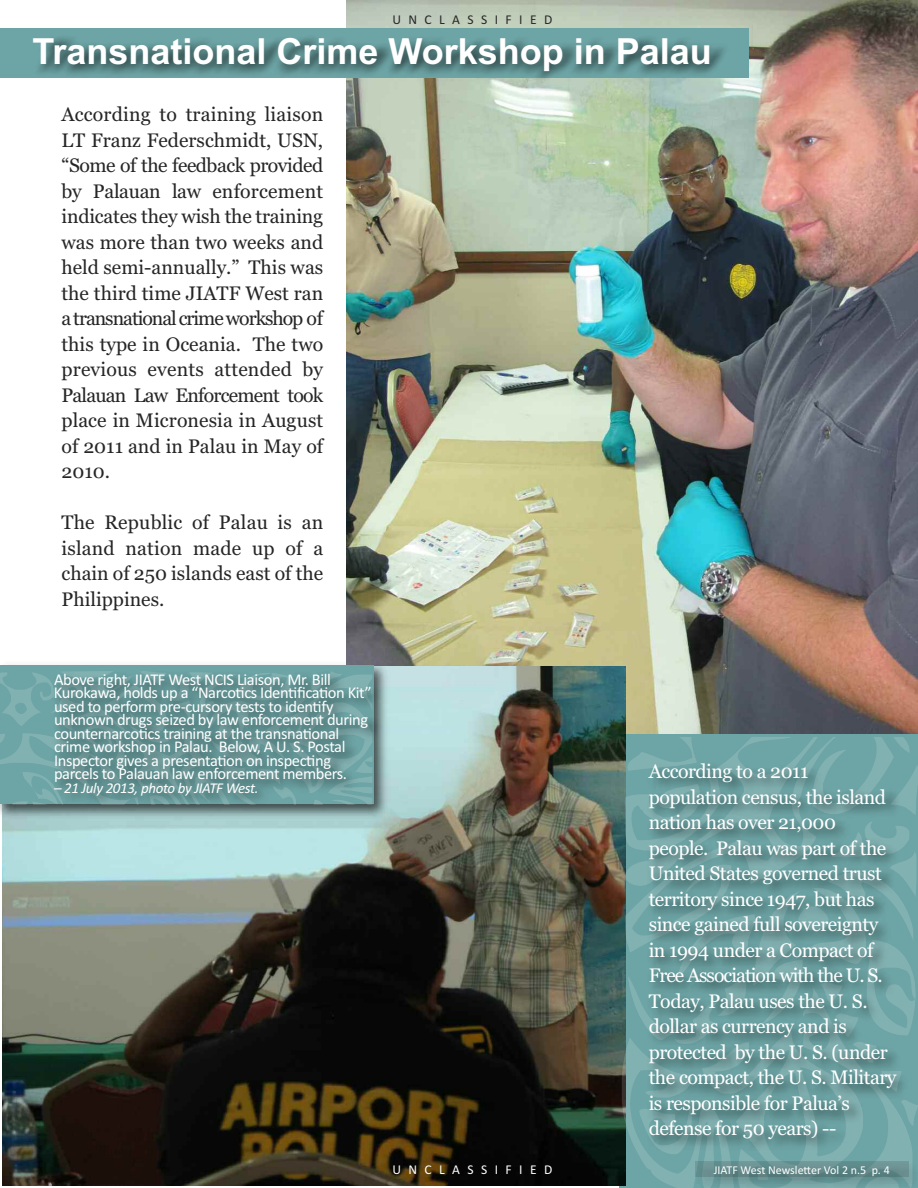
<style>
.page{position:relative;width:918px;height:1188px;background:#fff}
.page>*{position:absolute;margin:0;border:0;box-sizing:border-box;transform-origin:0 0}
.t1{font:700 36px "Arial";color:#fff}
.t2{font:19.5px/25.5px "Georgia";color:#272627;text-align:justify}
.t3{font:19.5px/25.5px "Georgia";letter-spacing:-.025em;color:#fff}
.t4{font:16.5px/13.5px "Calibri";letter-spacing:-.025em;color:#fff}
.t5{font:italic 15px "Calibri";letter-spacing:-.025em;color:#fff}
.t6{font:13.5px "Calibri";letter-spacing:.55em;color:#272627}
.t7{font:13.5px "Calibri";letter-spacing:.55em;color:#fff}
.t8{font:12px "Calibri";color:#fff}
</style>
<div class="page">
<img style="left:347px;top:0;width:570px;height:733px">
<img style="left:2px;top:666px;width:624px;height:520px">
<img style="left:622px;top:737px;width:296px;height:451px">
<img style="left:0;top:659px;width:393px;height:165px">
<img style="left:628px;top:749px;width:290px;height:439px">
<img style="left:0;top:671px;width:35px;height:134px">
<img style="left:35px;top:664px;width:374px;height:164px">
<img style="left:688px;top:1155px;width:230px;height:33px">
<div style="left:695px;top:1162px;width:213px;height:15px;background:#272627;opacity:.16"></div>
<img style="left:0;top:23px;width:810px;height:76px">
<p class="t6" style="left:392px;top:12px;width:162px">UNCLASSIFIED</p>
<h1 class="t1" style="left:32px;top:31px;width:681px">Transnational Crime Workshop in Palau</h1>
<p class="t2" style="left:61px;top:102px;width:263px">According to training liaison LT Franz Federschmidt, USN, “Some of the feedback provided by Palauan law enforcement indicates they wish the training was more than two weeks and held semi-annually.” This was the third time JIATF West ran atransnational crime workshop of this type in Oceania. The two previous events attended by Palauan Law Enforcement took place in Micronesia in August of 2011 and in Palau in May of 2010.</p>
<p class="t2" style="left:61px;top:510px;width:263px">The Republic of Palau is an island nation made up of a chain of 250 islands east of the Philippines.</p>
<p class="t4" style="left:54px;top:672px;width:319px">Above right, JIATF West NCIS Liaison, Mr. Bill Kurokawa, holds up a “Narcotics Identification Kit” used to perform pre-cursory tests to identify unknown drugs seized by law enforcement during counternarcotics training at the transnational crime workshop in Palau. Below, A U. S. Postal Inspector gives a presentation on inspecting parcels to Palauan law enforcement members.</p>
<p class="t5" style="left:54px;top:779px;width:206px">– 21 July 2013, photo by JIATF West.</p>
<p class="t7" style="left:392px;top:1161px;width:162px">UNCLASSIFIED</p>
<p class="t3" style="left:649px;top:759px;width:249px">According to a 2011 population census, the island nation has over 21,000 people. Palau was part of the<br>United States governed trust territory since 1947, but has since gained full sovereignty in 1994 under a Compact of<br>Free Association with the U. S.<br>Today, Palau uses the U. S. dollar as currency and is protected by the U. S. (under the compact, the U. S. Military is responsible for Palua’s defense for 50 years) --</p>
<p class="t8" style="left:714px;top:1163px;width:178px">JIATF West Newsletter Vol 2 n.5 p. 4</p>
</div>
